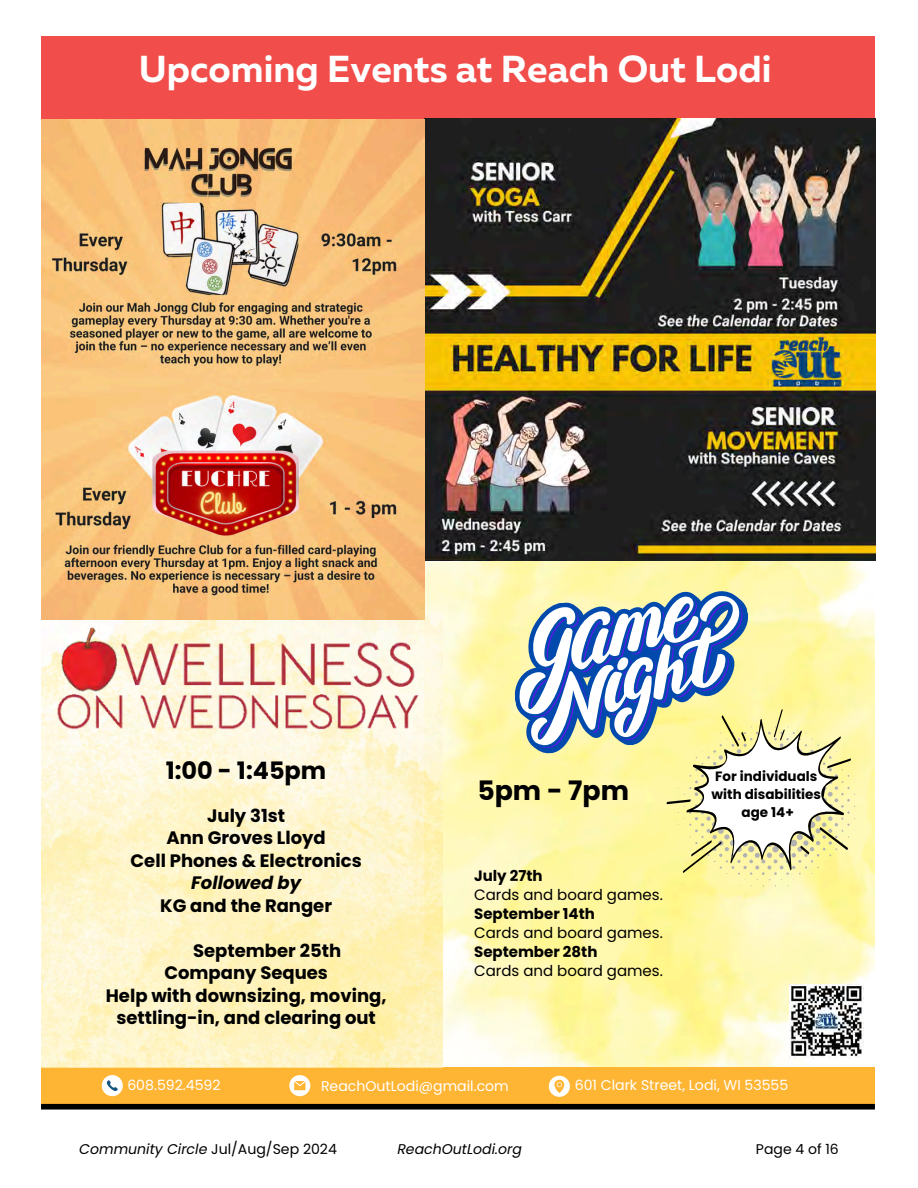
<style>
.page{position:relative;width:918px;height:1188px;background:#fff}
.page>*{position:absolute;margin:0;border:0;box-sizing:border-box;transform-origin:0 0}
.t1{font:700 37.5px "Muller";color:#fff}
.t2{font:700 26.7px "Poppins";color:#000}
.t3{font:700 24px "Poppins";color:#000}
.t4{font:700 18px/22.5px "Poppins";color:#000;text-align:center}
.t5{font:15px "Poppins";color:#000}
.t6{font:700 15px "Poppins";color:#000}
.t7{font:14.1px "Poppins";color:#fff}
.t8{font:italic 14.1px "Poppins";color:#000}
.t9{font:13.95px "Poppins";color:#000}
.t10{font:700 13.5px/18px "Poppins";color:#000}
.s1{font-style:italic}
.s2{font-style:normal}
</style>
<div class="page">
<img style="left:425px;top:118px;width:451px;height:949px">
<div style="left:41px;top:1067px;width:834px;height:37px;background:#ffb534"></div>
<div style="left:41px;top:1104px;width:834px;height:6px;background:#000"></div>
<svg style="left:102px;top:1075px;width:21px;height:21px"></svg>
<svg style="left:289px;top:1075px;width:21px;height:21px"></svg>
<svg style="left:549px;top:1076px;width:21px;height:21px"></svg>
<div style="left:41px;top:36px;width:834px;height:84px;background:#f14d4b"></div>
<img style="left:41px;top:614px;width:402px;height:454px">
<img style="left:47px;top:622px;width:380px;height:117px">
<svg style="left:510px;top:584px;width:345px;height:302px"></svg>
<img style="left:41px;top:120px;width:383px;height:499px">
<img style="left:789px;top:984px;width:75px;height:74px">
<p class="t1" style="left:139px;top:54px;width:634px">Upcoming Events at Reach Out Lodi</p>
<p class="t3" style="left:166px;top:754px;width:162px">1:00 - 1:45pm</p>
<p class="t10" style="left:712px;top:768px;width:111px">For individuals with disabilities</p>
<p class="t2" style="left:477px;top:772px;width:153px">5pm - 7pm</p>
<p class="t4" style="left:207px;top:804px;width:80px">July 31st</p>
<p class="t10" style="left:742px;top:804px;width:54px">age 14+</p>
<p class="t4" style="left:131px;top:827px;width:233px">Ann Groves Lloyd<br>Cell Phones &amp; Electronics<br><span class="s1">Followed by<br></span>KG and the Ranger</p>
<p class="t4" style="left:193px;top:939px;width:150px">September 25th</p>
<p class="t4" style="left:164px;top:962px;width:165px">Company Seques</p>
<p class="t4" style="left:106px;top:984px;width:282px">Help with downsizing, moving,</p>
<p class="t4" style="left:116px;top:1007px;width:261px">settling-in, and clearing out</p>
<h3 class="t6" style="left:474px;top:865px;width:70px">July 27th</h3>
<h4 class="t5" style="left:474px;top:884px;width:190px">Cards and board games.</h4>
<h4 class="t6" style="left:474px;top:903px;width:122px">September 14th</h4>
<p class="t5" style="left:474px;top:922px;width:190px">Cards and board games.</p>
<p class="t6" style="left:474px;top:941px;width:125px">September 28th</p>
<p class="t5" style="left:474px;top:960px;width:190px">Cards and board games.</p>
<h5 class="t7" style="left:127px;top:1075px;width:95px">608.592.4592</h5>
<h2 class="t7" style="left:321px;top:1076px;width:189px">ReachOutLodi@gmail.com</h2>
<p class="t7" style="left:575px;top:1075px;width:215px">601 Clark Street, Lodi, WI 53555</p>
<p class="t8" style="left:79px;top:1139px;width:259px">Community Circle <span class="s2">Jul/Aug/Sep 2024</span></p>
<p class="t9" style="left:756px;top:1140px;width:84px">Page 4 of 16</p>
<p class="t8" style="left:397px;top:1139px;width:126px">ReachOutLodi.org</p>
</div>
